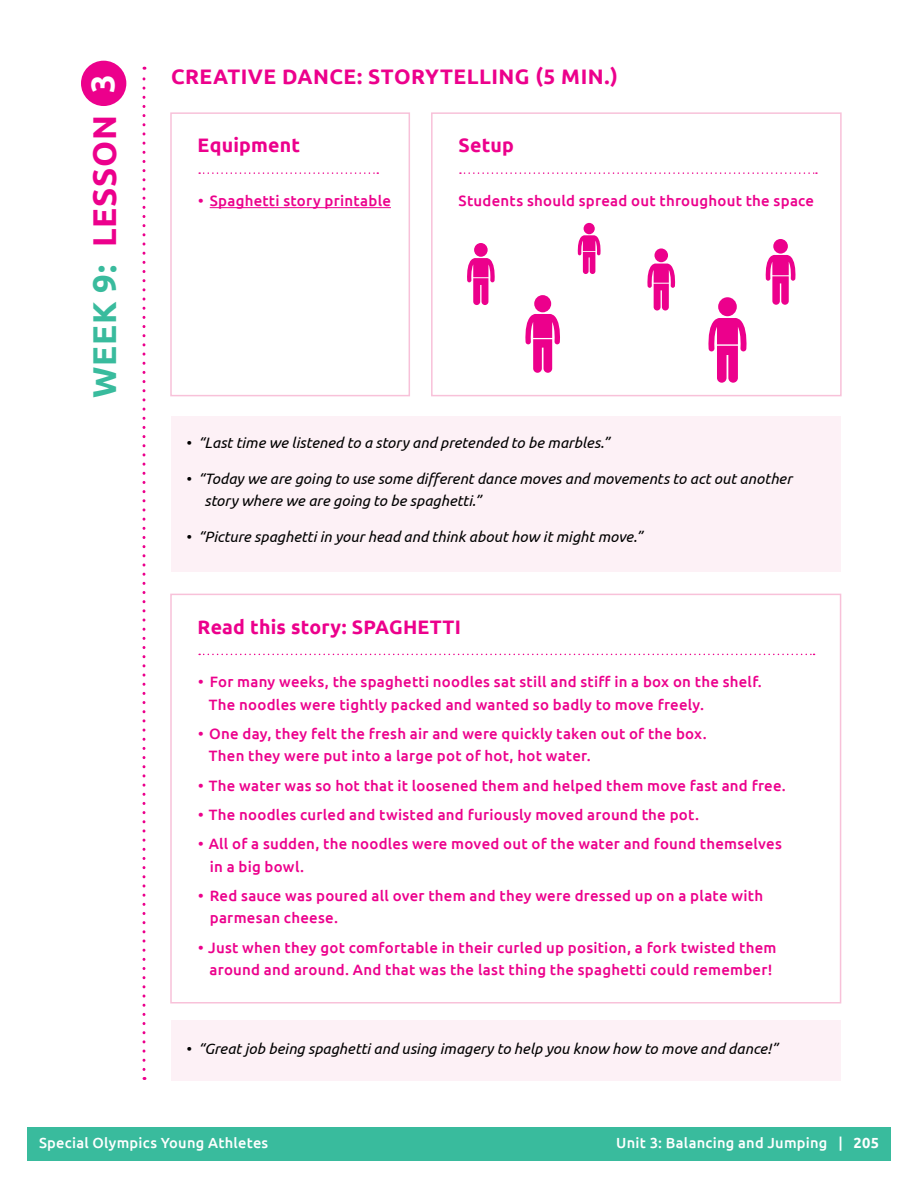
<style>
.page{position:relative;width:918px;height:1188px;background:#fff}
.page>*{position:absolute;margin:0;border:0;box-sizing:border-box;transform-origin:0 0}
.t1{font:700 33px "Ubuntu";letter-spacing:.02em;color:#39bb9d}
.t2{font:700 21px "Ubuntu";letter-spacing:.02em;color:#ec008c}
.t3{font:700 19.5px "Ubuntu";letter-spacing:.01em;color:#ec008c}
.t4{font:500 15px/22.5px "Ubuntu";letter-spacing:.015em;color:#ec008c}
.t5{font:italic 15px/22.5px "Ubuntu";color:#000}
.t6{font:500 14.7px "Ubuntu";letter-spacing:.015em;color:#fff}
.s1{color:#ec008c}
.s2{color:#fff}
.s3{font-weight:700}
</style>
<div class="page">
<div style="left:27px;top:1127px;width:864px;height:34px;background:#39bb9d"></div>
<svg style="left:142px;top:67px;width:4px;height:1002px"></svg>
<div style="left:81px;top:61px;width:45px;height:45px;background:#ec008c;border-radius:50%"></div>
<div style="left:171px;top:416px;width:670px;height:156px;background:#fdf1f6"></div>
<div style="left:171px;top:1020px;width:670px;height:61px;background:#fdf1f6"></div>
<div style="left:170px;top:112px;width:240px;height:284px;border:2px solid #f8c1d9"></div>
<div style="left:431px;top:112px;width:411px;height:284px;border:2px solid #f8c1d9"></div>
<svg style="left:460px;top:172px;width:357px;height:2px"></svg>
<div style="left:773px;top:239px;width:15px;height:15px;background:#ec008c;border-radius:50%"></div>
<svg style="left:765px;top:255px;width:31px;height:50px"></svg>
<div style="left:534px;top:295px;width:17px;height:17px;background:#ec008c;border-radius:50%"></div>
<svg style="left:525px;top:314px;width:35px;height:59px"></svg>
<div style="left:718px;top:297px;width:19px;height:19px;background:#ec008c;border-radius:50%"></div>
<svg style="left:708px;top:318px;width:39px;height:65px"></svg>
<div style="left:654px;top:248px;width:14px;height:14px;background:#ec008c;border-radius:50%"></div>
<svg style="left:647px;top:263px;width:28px;height:48px"></svg>
<div style="left:474px;top:243px;width:14px;height:14px;background:#ec008c;border-radius:50%"></div>
<svg style="left:467px;top:258px;width:28px;height:47px"></svg>
<div style="left:584px;top:223px;width:11px;height:11px;background:#ec008c;border-radius:50%"></div>
<svg style="left:577px;top:235px;width:24px;height:39px"></svg>
<svg style="left:199px;top:172px;width:179px;height:2px"></svg>
<hr style="left:210px;top:207px;width:181px;height:1px;background:#ec008c">
<div style="left:170px;top:594px;width:671px;height:410px;border:2px solid #f8c1d9"></div>
<svg style="left:199px;top:654px;width:616px;height:1px"></svg>
<h1 class="t1" style="left:85px;top:398px;width:325px;rotate:-90deg">WEEK 9: <span class="s1">LESSON</span> <span class="s2">3</span></h1>
<h2 class="t2" style="left:171px;top:64px;width:448px">CREATIVE DANCE: STORYTELLING (5 MIN.)</h2>
<h3 class="t3" style="left:198px;top:134px;width:104px">Equipment</h3>
<h3 class="t3" style="left:458px;top:134px;width:57px">Setup</h3>
<p class="t4" style="left:198px;top:189px;width:194px">• Spaghetti story printable</p>
<p class="t4" style="left:459px;top:189px;width:357px">Students should spread out throughout the space</p>
<p class="t5" style="left:186px;top:431px;width:425px">• “Last time we listened to a story and pretended to be marbles.”</p>
<p class="t5" style="left:205px;top:467px;width:589px;text-indent:-19px">• “Today we are going to use some different dance moves and movements to act out another story where we are going to be spaghetti.”</p>
<p class="t5" style="left:186px;top:525px;width:458px">• “Picture spaghetti in your head and think about how it might move.”</p>
<h3 class="t3" style="left:198px;top:615px;width:265px">Read this story: SPAGHETTI</h3>
<p class="t4" style="left:209px;top:670px;width:555px;text-indent:-11px">• For many weeks, the spaghetti noodles sat still and stiff in a box on the shelf.<br>The noodles were tightly packed and wanted so badly to move freely.</p>
<p class="t4" style="left:209px;top:722px;width:499px;text-indent:-11px">• One day, they felt the fresh air and were quickly taken out of the box.<br>Then they were put into a large pot of hot, hot water.</p>
<p class="t4" style="left:198px;top:773px;width:589px">• The water was so hot that it loosened them and helped them move fast and free.</p>
<p class="t4" style="left:198px;top:803px;width:502px">• The noodles curled and twisted and furiously moved around the pot.</p>
<p class="t4" style="left:210px;top:832px;width:574px;text-indent:-12px">• All of a sudden, the noodles were moved out of the water and found themselves in a big bowl.</p>
<p class="t4" style="left:210px;top:884px;width:555px;text-indent:-12px">• Red sauce was poured all over them and they were dressed up on a plate with parmesan cheese.</p>
<p class="t4" style="left:198px;top:935px;width:580px;text-align:center">• Just when they got comfortable in their curled up position, a fork twisted them around and around. And that was the last thing the spaghetti could remember!</p>
<p class="t5" style="left:186px;top:1036px;width:594px">• “Great job being spaghetti and using imagery to help you know how to move and dance!”</p>
<p class="t6" style="left:39px;top:1134px;width:231px">Special Olympics Young Athletes</p>
<p class="t6" style="left:616px;top:1134px;width:264px">Unit 3: Balancing and Jumping | <span class="s3">205</span></p>
</div>
